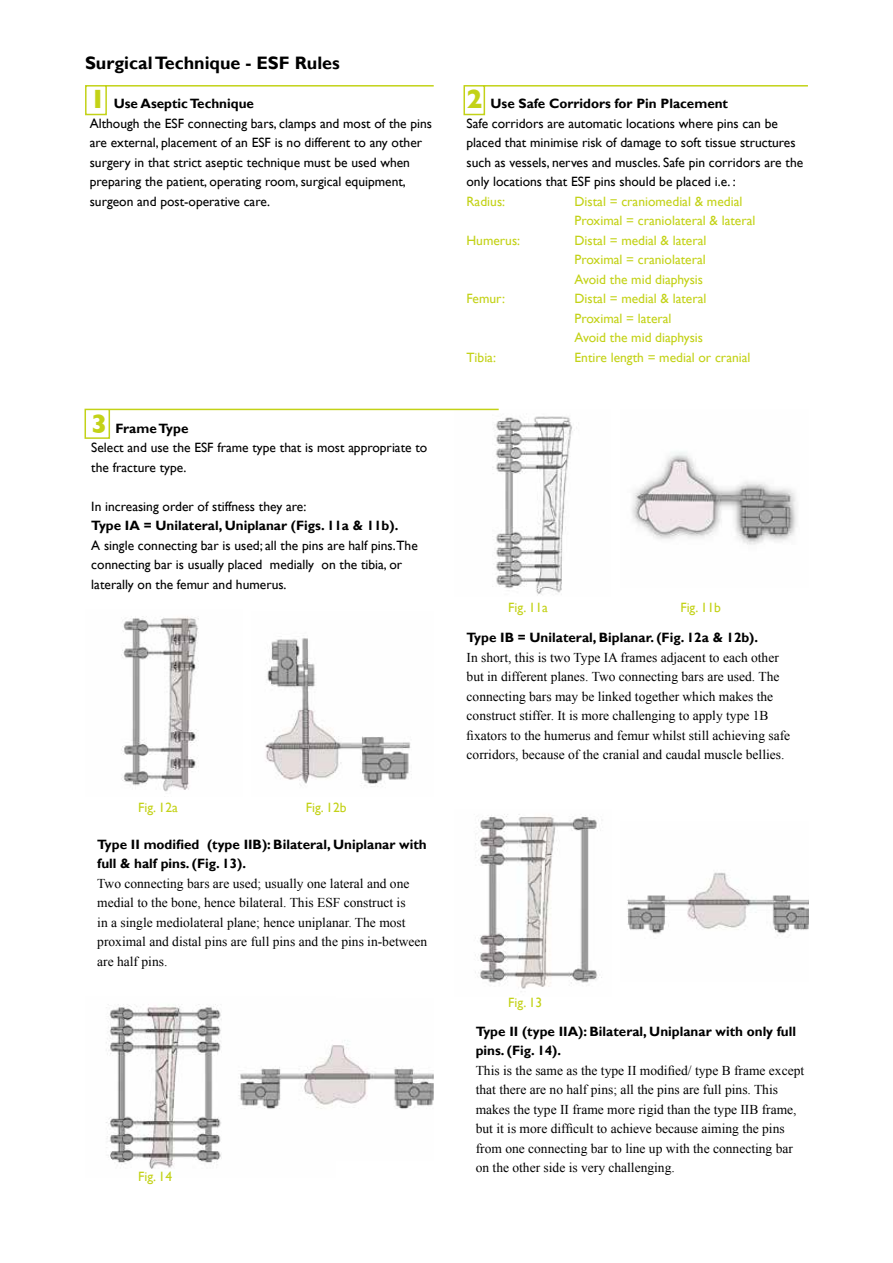
<style>
.page{position:relative;width:893px;height:1263px;background:#fff}
.page>*{position:absolute;margin:0;border:0;box-sizing:border-box;transform-origin:0 0}
.t1{font:700 18px "Gill Sans";color:#000}
.t2{font:13.5px/19.5px "Times New Roman";color:#000}
.t3{font:13.5px/19.5px "Gill Sans";color:#000}
.t4{font:13.5px/19.5px "Gill Sans";color:#c3d217}
.t5{font:700 13.5px/19.5px "Gill Sans";color:#000}
.s1{font-weight:700;font-size:27px;color:#c3d217}
.s2{font-weight:700}
</style>
<div class="page">
<svg style="left:85px;top:85px;width:349px;height:31px"></svg>
<svg style="left:463px;top:85px;width:345px;height:31px"></svg>
<img style="left:492px;top:416px;width:80px;height:180px">
<img style="left:632px;top:452px;width:165px;height:93px">
<svg style="left:84px;top:408px;width:416px;height:32px"></svg>
<img style="left:121px;top:616px;width:78px;height:176px">
<img style="left:265px;top:638px;width:146px;height:149px">
<img style="left:475px;top:814px;width:127px;height:178px">
<img style="left:627px;top:872px;width:181px;height:64px">
<img style="left:106px;top:1004px;width:116px;height:165px">
<img style="left:238px;top:1040px;width:195px;height:69px">
<h1 class="t1" style="left:85px;top:52px;width:256px">Surgical Technique - ESF Rules</h1>
<p class="t3" style="left:90px;top:94px;width:344px"><span class="s1">1</span> <span class="s2">Use Aseptic Technique<br></span>Although the ESF connecting bars, clamps and most of the pins are external, placement of an ESF is no different to any other surgery in that strict aseptic technique must be used when preparing the patient, operating room, surgical equipment, surgeon and post-operative care.</p>
<p class="t3" style="left:466px;top:94px;width:338px"><span class="s1">2</span> <span class="s2">Use Safe Corridors for Pin Placement<br></span>Safe corridors are automatic locations where pins can be placed that minimise risk of damage to soft tissue structures such as vessels, nerves and muscles. Safe pin corridors are the only locations that ESF pins should be placed i.e. :</p>
<p class="t4" style="left:466px;top:192px;width:40px">Radius:</p>
<p class="t4" style="left:574px;top:192px;width:182px">Distal = craniomedial &amp; medial<br>Proximal = craniolateral &amp; lateral</p>
<p class="t4" style="left:466px;top:231px;width:55px">Humerus:</p>
<p class="t4" style="left:574px;top:231px;width:134px;text-align:justify">Distal = medial &amp; lateral Proximal = craniolateral Avoid the mid diaphysis</p>
<p class="t4" style="left:466px;top:289px;width:40px">Femur:</p>
<p class="t4" style="left:574px;top:289px;width:134px">Distal = medial &amp; lateral<br>Proximal = lateral<br>Avoid the mid diaphysis</p>
<p class="t4" style="left:466px;top:348px;width:31px">Tibia:</p>
<p class="t4" style="left:574px;top:348px;width:178px">Entire length = medial or cranial</p>
<p class="t3" style="left:91px;top:419px;width:338px"><span class="s1">3</span> <span class="s2">Frame Type<br></span>Select and use the ESF frame type that is most appropriate to the fracture type.</p>
<p class="t3" style="left:91px;top:497px;width:217px">In increasing order of stiffness they are:</p>
<p class="t5" style="left:91px;top:516px;width:309px">Type IA = Unilateral, Uniplanar (Figs. 11a &amp; 11b).</p>
<p class="t3" style="left:91px;top:536px;width:328px">A single connecting bar is used; all the pins are half pins.The connecting bar is usually placed medially on the tibia, or laterally on the femur and humerus.</p>
<p class="t4" style="left:138px;top:798px;width:41px">Fig. 12a</p>
<p class="t4" style="left:306px;top:798px;width:42px">Fig. 12b</p>
<p class="t5" style="left:97px;top:835px;width:331px">Type II modified (type IIB): Bilateral, Uniplanar with full &amp; half pins. (Fig. 13).</p>
<p class="t2" style="left:97px;top:873px;width:331px">Two connecting bars are used; usually one lateral and one medial to the bone, hence bilateral. This ESF construct is<br>in a single mediolateral plane; hence uniplanar. The most proximal and distal pins are full pins and the pins in-between are half pins.</p>
<p class="t4" style="left:138px;top:1166px;width:35px">Fig. 14</p>
<p class="t4" style="left:508px;top:598px;width:41px">Fig. 11a</p>
<p class="t4" style="left:680px;top:598px;width:42px">Fig. 11b</p>
<p class="t5" style="left:467px;top:628px;width:293px">Type IB = Unilateral, Biplanar. (Fig. 12a &amp; 12b).</p>
<p class="t2" style="left:467px;top:647px;width:325px">In short, this is two Type IA frames adjacent to each other but in different planes. Two connecting bars are used. The connecting bars may be linked together which makes the construct stiffer. It is more challenging to apply type 1B fixators to the humerus and femur whilst still achieving safe corridors, because of the cranial and caudal muscle bellies.</p>
<p class="t4" style="left:508px;top:993px;width:35px">Fig. 13</p>
<p class="t5" style="left:476px;top:1022px;width:322px">Type II (type IIA): Bilateral, Uniplanar with only full pins. (Fig. 14).</p>
<p class="t2" style="left:476px;top:1060px;width:330px">This is the same as the type II modified/ type B frame except that there are no half pins; all the pins are full pins. This makes the type II frame more rigid than the type IIB frame, but it is more difficult to achieve because aiming the pins from one connecting bar to line up with the connecting bar on the other side is very challenging.</p>
</div>
